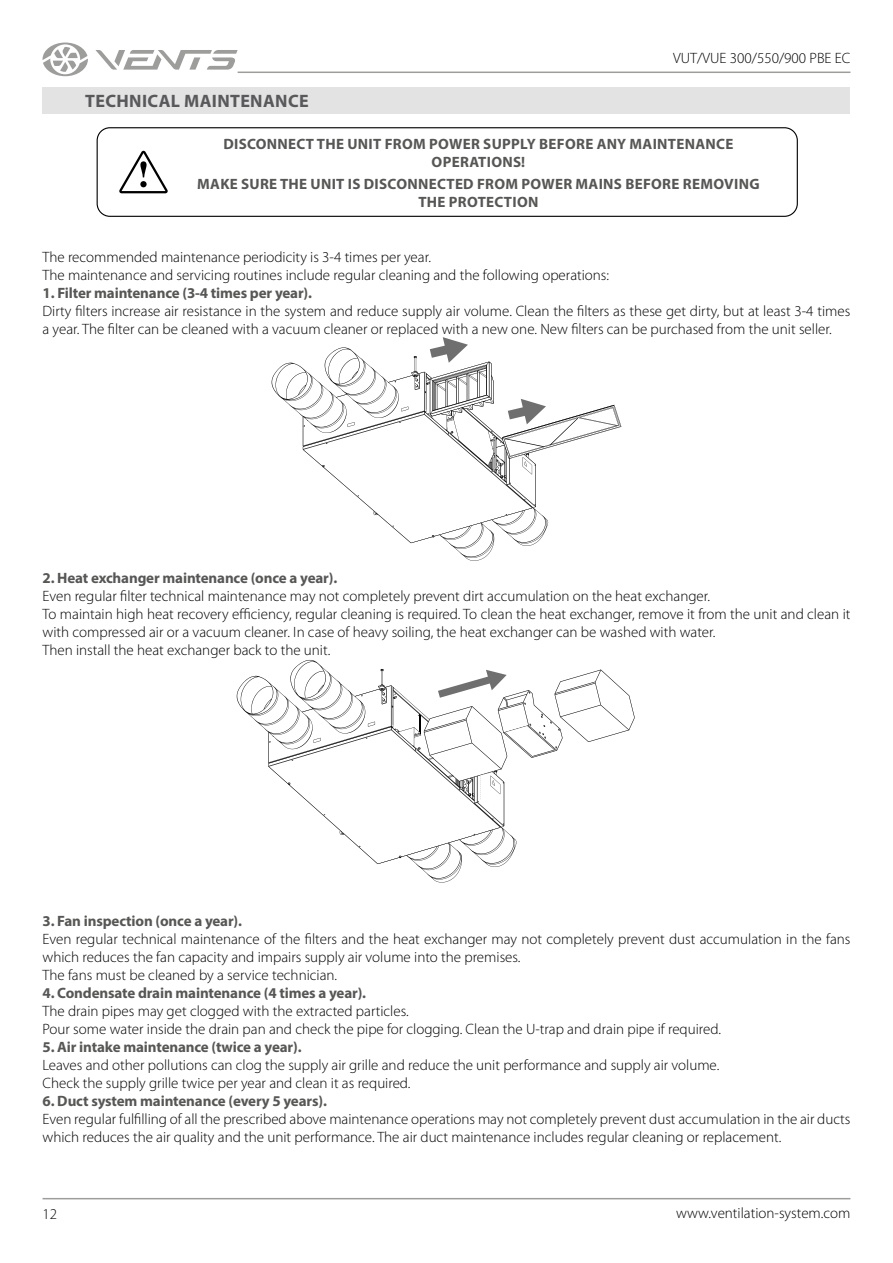
<style>
.page{position:relative;width:893px;height:1263px;background:#fff}
.page>*{position:absolute;margin:0;border:0;box-sizing:border-box;transform-origin:0 0}
.t1{font:700 18px "Myriad Pro";letter-spacing:.02em;color:#59595c}
.t2{font:300 15px/18px "Myriad Pro";color:#000}
.t3{font:700 15px "Myriad Pro";letter-spacing:-.01em;color:#575756}
.t4{font:700 15px/18px "Myriad Pro";letter-spacing:.02em;color:#575756;text-align:center}
</style>
<div class="page">
<hr style="left:43px;top:1198px;width:807px;height:1px;background:#9d9d9c">
<hr style="left:238px;top:72px;width:612px;height:1px;background:#9d9d9c">
<svg style="left:95px;top:50px;width:143px;height:20px"></svg>
<svg style="left:43px;top:43px;width:45px;height:33px"></svg>
<svg style="left:272px;top:347px;width:264px;height:214px"></svg>
<svg style="left:303px;top:362px;width:318px;height:181px"></svg>
<svg style="left:579px;top:417px;width:38px;height:9px"></svg>
<svg style="left:510px;top:456px;width:26px;height:32px"></svg>
<svg style="left:420px;top:337px;width:48px;height:27px"></svg>
<svg style="left:491px;top:399px;width:55px;height:37px"></svg>
<svg style="left:237px;top:660px;width:267px;height:222px"></svg>
<svg style="left:268px;top:669px;width:367px;height:195px"></svg>
<div style="left:43px;top:87px;width:807px;height:27px;background:#e3e3e3"></div>
<div style="left:97px;top:127px;width:701px;height:90px;border:1px solid #000;border-radius:13px"></div>
<svg style="left:119px;top:151px;width:49px;height:42px"></svg>
<p class="t2" style="left:673px;top:49px;width:179px">VUT/VUE 300/550/900 PBE EC</p>
<p class="t1" style="left:85px;top:89px;width:225px">TECHNICAL MAINTENANCE</p>
<p class="t4" style="left:223px;top:134px;width:512px">DISCONNECT THE UNIT FROM POWER SUPPLY BEFORE ANY MAINTENANCE<br>OPERATIONS!</p>
<p class="t4" style="left:197px;top:174px;width:564px">MAKE SURE THE UNIT IS DISCONNECTED FROM POWER MAINS BEFORE REMOVING<br>THE PROTECTION</p>
<p class="t2" style="left:43px;top:248px;width:568px">The recommended maintenance periodicity is 3-4 times per year.<br>The maintenance and servicing routines include regular cleaning and the following operations:</p>
<p class="t3" style="left:43px;top:283px;width:271px">1. Filter maintenance (3-4 times per year).</p>
<p class="t2" style="left:43px;top:302px;width:809px">Dirty filters increase air resistance in the system and reduce supply air volume. Clean the filters as these get dirty, but at least 3-4 times a year. The filter can be cleaned with a vacuum cleaner or replaced with a new one. New filters can be purchased from the unit seller.</p>
<p class="t3" style="left:43px;top:568px;width:296px">2. Heat exchanger maintenance (once a year).</p>
<p class="t2" style="left:43px;top:587px;width:809px">Even regular filter technical maintenance may not completely prevent dirt accumulation on the heat exchanger.<br>To maintain high heat recovery efficiency, regular cleaning is required. To clean the heat exchanger, remove it from the unit and clean it with compressed air or a vacuum cleaner. In case of heavy soiling, the heat exchanger can be washed with water.<br>Then install the heat exchanger back to the unit.</p>
<p class="t3" style="left:43px;top:911px;width:201px">3. Fan inspection (once a year).</p>
<p class="t2" style="left:43px;top:930px;width:809px">Even regular technical maintenance of the filters and the heat exchanger may not completely prevent dust accumulation in the fans which reduces the fan capacity and impairs supply air volume into the premises.<br>The fans must be cleaned by a service technician.</p>
<p class="t3" style="left:43px;top:983px;width:325px">4. Condensate drain maintenance (4 times a year).</p>
<p class="t2" style="left:43px;top:1002px;width:680px">The drain pipes may get clogged with the extracted particles.<br>Pour some water inside the drain pan and check the pipe for clogging. Clean the U-trap and drain pipe if required.</p>
<p class="t3" style="left:43px;top:1037px;width:261px">5. Air intake maintenance (twice a year).</p>
<p class="t2" style="left:43px;top:1056px;width:678px">Leaves and other pollutions can clog the supply air grille and reduce the unit performance and supply air volume.<br>Check the supply grille twice per year and clean it as required.</p>
<p class="t3" style="left:43px;top:1091px;width:286px">6. Duct system maintenance (every 5 years).</p>
<p class="t2" style="left:43px;top:1110px;width:809px">Even regular fulfilling of all the prescribed above maintenance operations may not completely prevent dust accumulation in the air ducts which reduces the air quality and the unit performance. The air duct maintenance includes regular cleaning or replacement.</p>
<p class="t2" style="left:43px;top:1205px;width:16px">12</p>
<p class="t2" style="left:676px;top:1204px;width:176px">www.ventilation-system.com</p>
</div>
